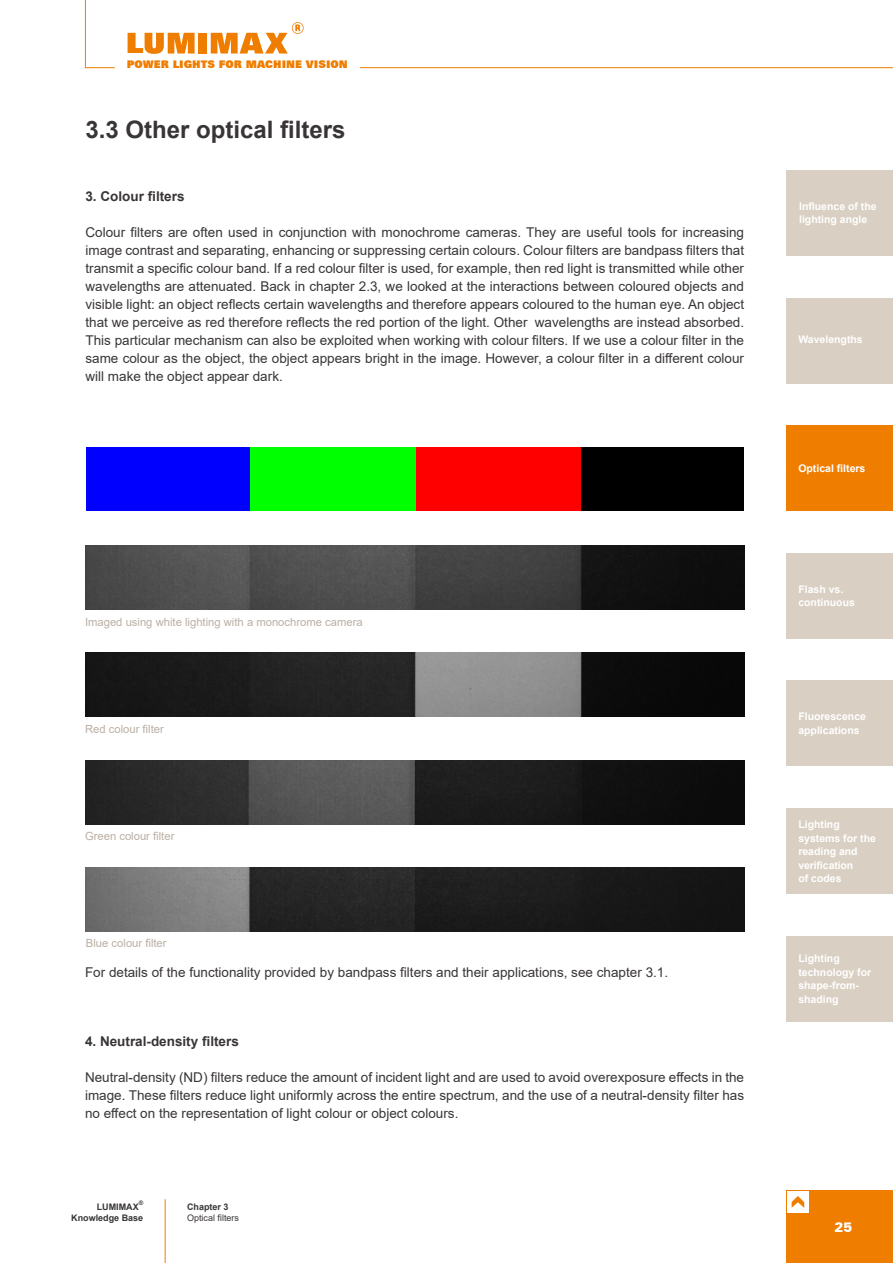
<style>
.page{position:relative;width:893px;height:1263px;background:#fff}
.page>*{position:absolute;margin:0;border:0;box-sizing:border-box;transform-origin:0 0}
.t1{font:700 24px "Arial";color:#393536}
.t2{font:13.5px/18px "Arial";color:#393536;text-align:justify}
.t3{font:700 13.5px "Arial";color:#393536}
.t4{font:900 13.5px "Zurich BT";color:#fff}
.t5{font:11.25px "Arial";color:#bbafa4}
.t6{font:700 10.5px/13.5px "Arial";color:#fff}
.t7{font:900 10.5px "Zurich BT";color:#ef7d00}
.t8{font:700 9px "Arial";color:#393536}
.t9{font:9px "Arial";color:#393536}
.t10{font:700 6.15px "Arial";color:#393536}
</style>
<div class="page">
<div style="left:787px;top:170px;width:106px;height:85px;background:#d9cfc2"></div>
<div style="left:787px;top:298px;width:106px;height:85px;background:#d9cfc2"></div>
<div style="left:787px;top:426px;width:106px;height:85px;background:#ef7d00"></div>
<div style="left:787px;top:553px;width:106px;height:85px;background:#d9cfc2"></div>
<div style="left:787px;top:681px;width:106px;height:85px;background:#d9cfc2"></div>
<div style="left:787px;top:809px;width:106px;height:85px;background:#d9cfc2"></div>
<svg style="left:128px;top:33px;width:67px;height:20px"></svg>
<div style="left:199px;top:33px;width:8px;height:20px;background:#ef7d00"></div>
<svg style="left:211px;top:22px;width:93px;height:31px"></svg>
<hr style="left:165px;top:1199px;width:1px;height:64px;background:#ef7d00">
<hr style="left:85px;top:67px;width:30px;height:1px;background:#ef7d00">
<hr style="left:360px;top:67px;width:533px;height:1px;background:#ef7d00">
<hr style="left:85px;top:0;width:1px;height:68px;background:#ef7d00">
<div style="left:787px;top:936px;width:106px;height:85px;background:#d9cfc2"></div>
<div style="left:787px;top:1191px;width:106px;height:72px;background:#ef7d00"></div>
<img style="left:85px;top:546px;width:659px;height:63px">
<img style="left:86px;top:653px;width:658px;height:63px">
<img style="left:86px;top:760px;width:658px;height:64px">
<div style="left:581px;top:447px;width:163px;height:64px;background:#000"></div>
<div style="left:414px;top:447px;width:167px;height:64px;background:#f00"></div>
<div style="left:250px;top:447px;width:165px;height:64px;background:#0f0"></div>
<div style="left:86px;top:447px;width:164px;height:64px;background:#00f"></div>
<img style="left:86px;top:867px;width:658px;height:64px">
<div style="left:787px;top:1191px;width:22px;height:21px;background:#fff"></div>
<svg style="left:792px;top:1196px;width:12px;height:12px"></svg>
<p class="t7" style="left:127px;top:58px;width:223px">POWER LIGHTS FOR MACHINE VISION</p>
<h1 class="t1" style="left:85px;top:113px;width:262px">3.3 Other optical filters</h1>
<p class="t3" style="left:85px;top:187px;width:101px">3. Colour filters</p>
<p class="t2" style="left:85px;top:223px;width:660px">Colour filters are often used in conjunction with monochrome cameras. They are useful tools for increasing image contrast and separating, enhancing or suppressing certain colours. Colour filters are bandpass filters that transmit a specific colour band. If a red colour filter is used, for example, then red light is transmitted while other wavelengths are attenuated. Back in chapter 2.3, we looked at the interactions between coloured objects and visible light: an object reflects certain wavelengths and therefore appears coloured to the human eye. An object that we perceive as red therefore reflects the red portion of the light. Other wavelengths are instead absorbed.<br>This particular mechanism can also be exploited when working with colour filters. If we use a colour filter in the same colour as the object, the object appears bright in the image. However, a colour filter in a different colour will make the object appear dark.</p>
<p class="t5" style="left:85px;top:614px;width:279px">Imaged using white lighting with a monochrome camera</p>
<p class="t5" style="left:85px;top:721px;width:80px">Red colour filter</p>
<p class="t5" style="left:85px;top:828px;width:91px">Green colour filter</p>
<p class="t5" style="left:86px;top:935px;width:82px">Blue colour filter</p>
<p class="t2" style="left:85px;top:963px;width:585px">For details of the functionality provided by bandpass filters and their applications, see chapter 3.1.</p>
<p class="t3" style="left:85px;top:1032px;width:155px">4. Neutral-density filters</p>
<p class="t2" style="left:85px;top:1068px;width:661px">Neutral-density (ND) filters reduce the amount of incident light and are used to avoid overexposure effects in the image. These filters reduce light uniformly across the entire spectrum, and the use of a neutral-density filter has no effect on the representation of light colour or object colours.</p>
<p class="t10" style="left:139px;top:1198px;width:6px">®</p>
<p class="t8" style="left:71px;top:1211px;width:74px">Knowledge Base</p>
<p class="t8" style="left:97px;top:1200px;width:43px">LUMIMAX</p>
<p class="t8" style="left:187px;top:1200px;width:43px">Chapter 3</p>
<p class="t9" style="left:187px;top:1211px;width:54px">Optical filters</p>
<p class="t6" style="left:799px;top:199px;width:79px">Influence of the lighting angle</p>
<p class="t6" style="left:798px;top:333px;width:66px">Wavelengths</p>
<p class="t6" style="left:798px;top:462px;width:69px">Optical filters</p>
<p class="t6" style="left:798px;top:582px;width:58px">Flash vs. continuous</p>
<p class="t6" style="left:798px;top:710px;width:69px">Fluorescence applications</p>
<p class="t6" style="left:798px;top:818px;width:79px">Lighting systems for the reading and verification<br>of codes</p>
<p class="t6" style="left:798px;top:952px;width:74px">Lighting technology for shape-from&shy;shading</p>
<p class="t4" style="left:834px;top:1218px;width:19px">25</p>
</div>
